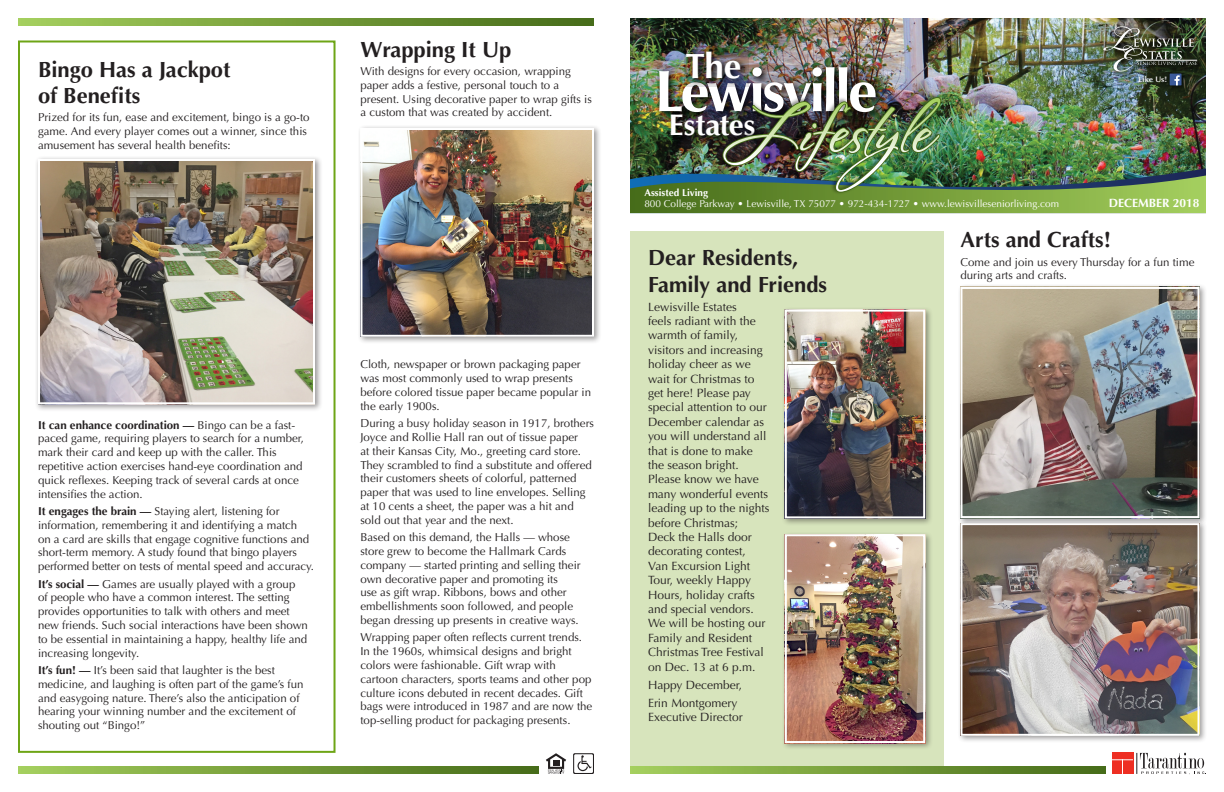
<style>
.page{position:relative;width:1224px;height:792px;background:#fff}
.page>*{position:absolute;margin:0;border:0;box-sizing:border-box;transform-origin:0 0}
.t1{font:700 58.5px "Optima LT Std";letter-spacing:-.05em;color:#fff}
.t2{font:700 35.2px "Optima LT Std";color:#fff}
.t3{font:700 29.9px "Optima LT Std";letter-spacing:-.005em;color:#fff}
.t4{font:700 22px/26.4px "Optima LT Std";color:#231f20}
.t5{font:12px/14.4px "Optima LT Std";color:#231f20}
.t6{font:700 12px "Optima LT Std";color:#fff}
.t7{font:11.5px/13.8px "Optima LT Std";color:#231f20}
.t8{font:10px "Optima LT Std";color:#fff}
.t9{font:700 10px "Optima LT Std";color:#fff}
.t10{font:600 8px "Optima LT Std";color:#fff}
.s1{font-weight:700}
</style>
<div class="page">
<img style="left:630px;top:18px;width:576px;height:78px">
<img style="left:657px;top:65px;width:226px;height:31px">
<img style="left:684px;top:49px;width:65px;height:38px">
<img style="left:715px;top:90px;width:230px;height:6px">
<img style="left:630px;top:96px;width:576px;height:117px">
<img style="left:1100px;top:23px;width:104px;height:55px">
<img style="left:1136px;top:85px;width:30px;height:6px">
<img style="left:1166px;top:85px;width:22px;height:8px">
<img style="left:1103px;top:26px;width:94px;height:59px">
<div style="left:18px;top:40px;width:318px;height:713px;border:2px solid #6ea516"></div>
<div style="left:630px;top:231px;width:313px;height:540px;background:#d7e4bc"></div>
<div style="left:957px;top:284px;width:250px;height:242px;background:#231f20;opacity:.45"></div>
<img style="left:963px;top:290px;width:234px;height:225px">
<div style="left:960px;top:287px;width:240px;height:231px;border:2px solid #fff"></div>
<div style="left:357px;top:125px;width:245px;height:220px;background:#231f20;opacity:.45"></div>
<img style="left:363px;top:131px;width:228px;height:203px">
<div style="left:360px;top:128px;width:234px;height:209px;border:2px solid #fff"></div>
<div style="left:35px;top:156px;width:288px;height:256px;background:#231f20;opacity:.45"></div>
<img style="left:41px;top:162px;width:271px;height:239px">
<div style="left:38px;top:159px;width:277px;height:245px;border:2px solid #fff"></div>
<div style="left:781px;top:531px;width:152px;height:220px;background:#231f20;opacity:.45"></div>
<img style="left:788px;top:537px;width:134px;height:203px">
<div style="left:785px;top:534px;width:140px;height:209px;border:2px solid #fff"></div>
<div style="left:781px;top:306px;width:152px;height:220px;background:#231f20;opacity:.45"></div>
<img style="left:788px;top:313px;width:134px;height:202px">
<div style="left:785px;top:310px;width:140px;height:208px;border:2px solid #fff"></div>
<div style="left:957px;top:520px;width:250px;height:223px;background:#231f20;opacity:.45"></div>
<img style="left:963px;top:526px;width:234px;height:207px">
<div style="left:960px;top:523px;width:240px;height:213px;border:2px solid #fff"></div>
<svg style="left:18px;top:18px;width:576px;height:7px;background:#749c3a"></svg>
<svg style="left:630px;top:767px;width:475px;height:7px;background:#749c3a"></svg>
<svg style="left:18px;top:767px;width:521px;height:7px;background:#749c3a"></svg>
<svg style="left:546px;top:753px;width:20px;height:21px"></svg>
<svg style="left:573px;top:753px;width:21px;height:21px"></svg>
<svg style="left:1112px;top:753px;width:94px;height:22px"></svg>
<h3 class="t4" style="left:38px;top:56px;width:194px">Bingo Has a Jackpot of Benefits</h3>
<p class="t7" style="left:38px;top:111px;width:273px">Prized for its fun, ease and excitement, bingo is a go-to game. And every player comes out a winner, since this amusement has several health benefits:</p>
<h3 class="t4" style="left:360px;top:36px;width:152px">Wrapping It Up</h3>
<p class="t7" style="left:360px;top:64px;width:233px">With designs for every occasion, wrapping paper adds a festive, personal touch to a present. Using decorative paper to wrap gifts is a custom that was created by accident.</p>
<p class="t7" style="left:38px;top:418px;width:268px"><span class="s1">It can enhance coordination —</span> Bingo can be a fast&shy;paced game, requiring players to search for a number, mark their card and keep up with the caller. This repetitive action exercises hand-eye coordination and quick reflexes. Keeping track of several cards at once intensifies the action.</p>
<p class="t7" style="left:38px;top:504px;width:277px"><span class="s1">It engages the brain —</span> Staying alert, listening for information, remembering it and identifying a match<br>on a card are skills that engage cognitive functions and short-term memory. A study found that bingo players performed better on tests of mental speed and accuracy.</p>
<p class="t7" style="left:38px;top:577px;width:272px"><span class="s1">It’s social —</span> Games are usually played with a group<br>of people who have a common interest. The setting provides opportunities to talk with others and meet new friends. Such social interactions have been shown to be essential in maintaining a happy, healthy life and increasing longevity.</p>
<p class="t7" style="left:38px;top:663px;width:267px"><span class="s1">It’s fun! —</span> It’s been said that laughter is the best medicine, and laughing is often part of the game’s fun and easygoing nature. There’s also the anticipation of hearing your winning number and the excitement of shouting out “Bingo!”</p>
<p class="t7" style="left:360px;top:358px;width:232px">Cloth, newspaper or brown packaging paper was most commonly used to wrap presents before colored tissue paper became popular in the early 1900s.</p>
<p class="t7" style="left:360px;top:416px;width:235px">During a busy holiday season in 1917, brothers Joyce and Rollie Hall ran out of tissue paper<br>at their Kansas City, Mo., greeting card store.<br>They scrambled to find a substitute and offered their customers sheets of colorful, patterned paper that was used to line envelopes. Selling at 10 cents a sheet, the paper was a hit and sold out that year and the next.</p>
<p class="t7" style="left:360px;top:530px;width:222px">Based on this demand, the Halls — whose store grew to become the Hallmark Cards company — started printing and selling their own decorative paper and promoting its<br>use as gift wrap. Ribbons, bows and other embellishments soon followed, and people began dressing up presents in creative ways.</p>
<p class="t7" style="left:360px;top:631px;width:233px">Wrapping paper often reflects current trends.<br>In the 1960s, whimsical designs and bright colors were fashionable. Gift wrap with cartoon characters, sports teams and other pop culture icons debuted in recent decades. Gift bags were introduced in 1987 and are now the top-selling product for packaging presents.</p>
<h2 class="t2" style="left:685px;top:45px;width:57px">The</h2>
<h3 class="t3" style="left:669px;top:107px;width:88px">Estates</h3>
<h1 class="t1" style="left:654px;top:57px;width:224px">Lewisville</h1>
<p class="t9" style="left:644px;top:187px;width:65px">Assisted Living</p>
<p class="t8" style="left:644px;top:198px;width:416px">800 College Parkway • Lewisville, TX 75077 • 972-434-1727 • www.lewisvilleseniorliving.com</p>
<p class="t10" style="left:1139px;top:75px;width:29px">Like Us!</p>
<p class="t6" style="left:1109px;top:196px;width:92px">DECEMBER 2018</p>
<h3 class="t4" style="left:648px;top:245px;width:181px">Dear Residents,<br>Family and Friends</h3>
<p class="t5" style="left:648px;top:299px;width:123px">Lewisville Estates<br>feels radiant with the warmth of family, visitors and increasing holiday cheer as we wait for Christmas to get here! Please pay special attention to our<br>December calendar as you will understand all that is done to make the season bright.<br>Please know we have many wonderful events leading up to the nights before Christmas;<br>Deck the Halls door decorating contest,<br>Van Excursion Light<br>Tour, weekly Happy<br>Hours, holiday crafts and special vendors.<br>We will be hosting our<br>Family and Resident<br>Christmas Tree Festival on Dec. 13 at 6 p.m.</p>
<p class="t5" style="left:648px;top:676px;width:96px;line-height:18px">Happy December,<br>Erin Montgomery</p>
<p class="t5" style="left:648px;top:710px;width:96px">Executive Director</p>
<h3 class="t4" style="left:960px;top:227px;width:152px">Arts and Crafts!</h3>
<p class="t7" style="left:960px;top:255px;width:235px">Come and join us every Thursday for a fun time during arts and crafts.</p>
</div>
